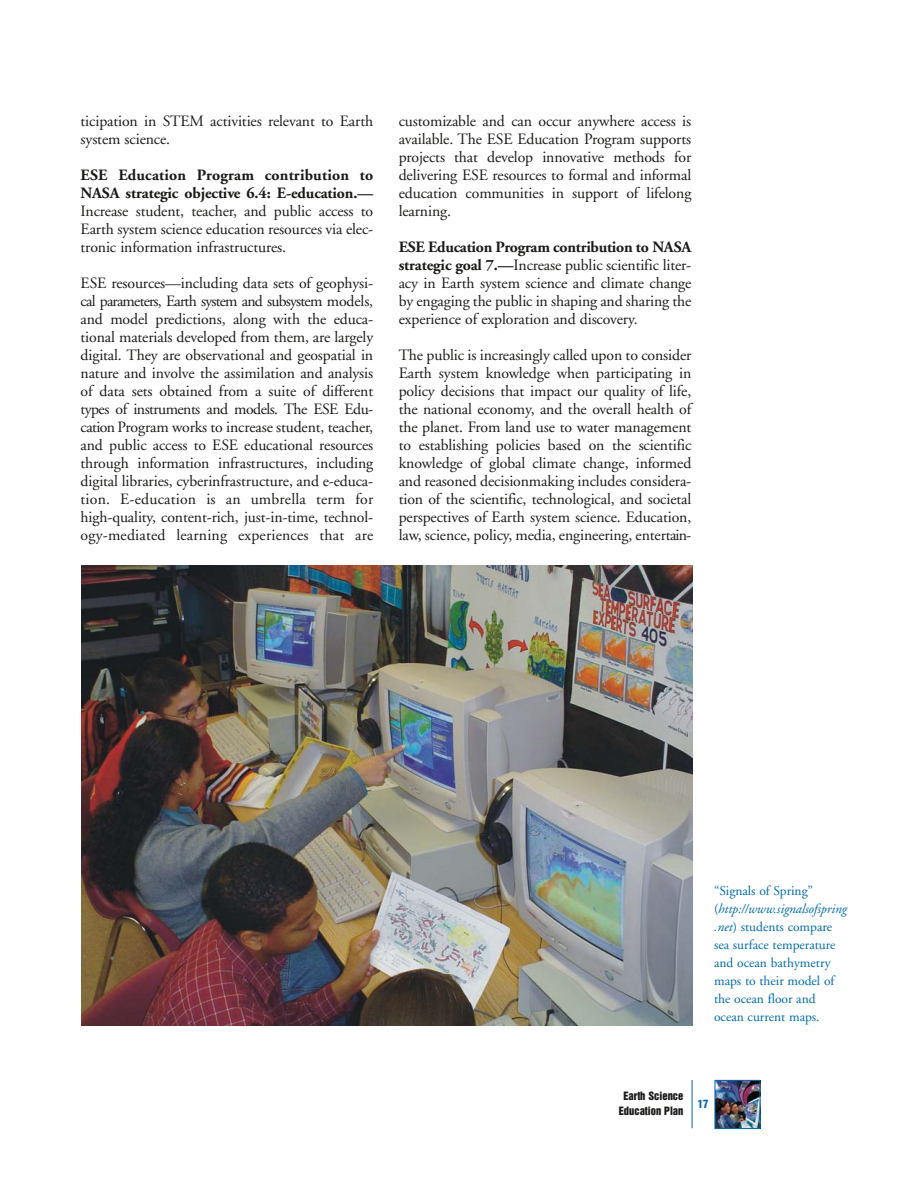
<style>
.page{position:relative;width:918px;height:1188px;background:#fff}
.page>*{position:absolute;margin:0;border:0;box-sizing:border-box;transform-origin:0 0}
.t1{font:15.75px/18px "Adobe Garamond";letter-spacing:-.01em;color:#1a1a18;text-align:justify}
.t2{font:13.5px/18px "Adobe Garamond";color:#006bad}
.t3{font:10.5px/15px "Helvetica Inserat";color:#1a1a18;text-align:center}
.t4{font:10.5px "Helvetica Inserat";color:#006bad}
.s1{font-weight:700}
.s2{font-style:italic}
</style>
<div class="page">
<hr style="left:692px;top:1080px;width:1px;height:48px;background:#006bad">
<img style="left:717px;top:1082px;width:41px;height:45px">
<div style="left:715px;top:1080px;width:45px;height:49px;border:1px solid #006bad"></div>
<img style="left:81px;top:566px;width:612px;height:460px">
<p class="t1" style="left:81px;top:113px;width:294px">ticipation in STEM activities relevant to Earth system science.</p>
<p class="t1" style="left:81px;top:167px;width:294px"><span class="s1">ESE Education Program contribution to NASA strategic objective 6.4: E-education.— </span>Increase student, teacher, and public access to Earth system science education resources via elec&shy;tronic information infrastructures.</p>
<p class="t1" style="left:81px;top:275px;width:294px">ESE resources—including data sets of geophysi&shy;cal parameters, Earth system and subsystem models, and model predictions, along with the educa&shy;tional materials developed from them, are largely digital. They are observational and geospatial in nature and involve the assimilation and analysis of data sets obtained from a suite of different types of instruments and models. The ESE Edu&shy;cation Program works to increase student, teacher, and public access to ESE educational resources through information infrastructures, including digital libraries, cyberinfrastructure, and e-educa&shy;tion. E-education is an umbrella term for high-quality, content-rich, just-in-time, technol&shy;ogy-mediated learning experiences that are</p>
<p class="t1" style="left:399px;top:113px;width:294px">customizable and can occur anywhere access is available. The ESE Education Program supports projects that develop innovative methods for delivering ESE resources to formal and informal education communities in support of lifelong learning.</p>
<p class="t1" style="left:399px;top:239px;width:294px"><span class="s1">ESE Education Program contribution to NASA strategic goal 7.—</span>Increase public scientific liter&shy;acy in Earth system science and climate change by engaging the public in shaping and sharing the experience of exploration and discovery.</p>
<p class="t1" style="left:399px;top:347px;width:294px">The public is increasingly called upon to consider Earth system knowledge when participating in policy decisions that impact our quality of life, the national economy, and the overall health of the planet. From land use to water management to establishing policies based on the scientific knowledge of global climate change, informed and reasoned decisionmaking includes considera&shy;tion of the scientific, technological, and societal perspectives of Earth system science. Education, law, science, policy, media, engineering, entertain-</p>
<p class="t2" style="left:714px;top:883px;width:134px">“Signals of Spring” (<span class="s2">http://www.signalsofspring .net</span>) students compare sea surface temperature and ocean bathymetry maps to their model of the ocean floor and ocean current maps.</p>
<p class="t3" style="left:619px;top:1089px;width:66px">Earth Science<br>Education Plan</p>
<p class="t4" style="left:698px;top:1099px;width:12px">17</p>
</div>
